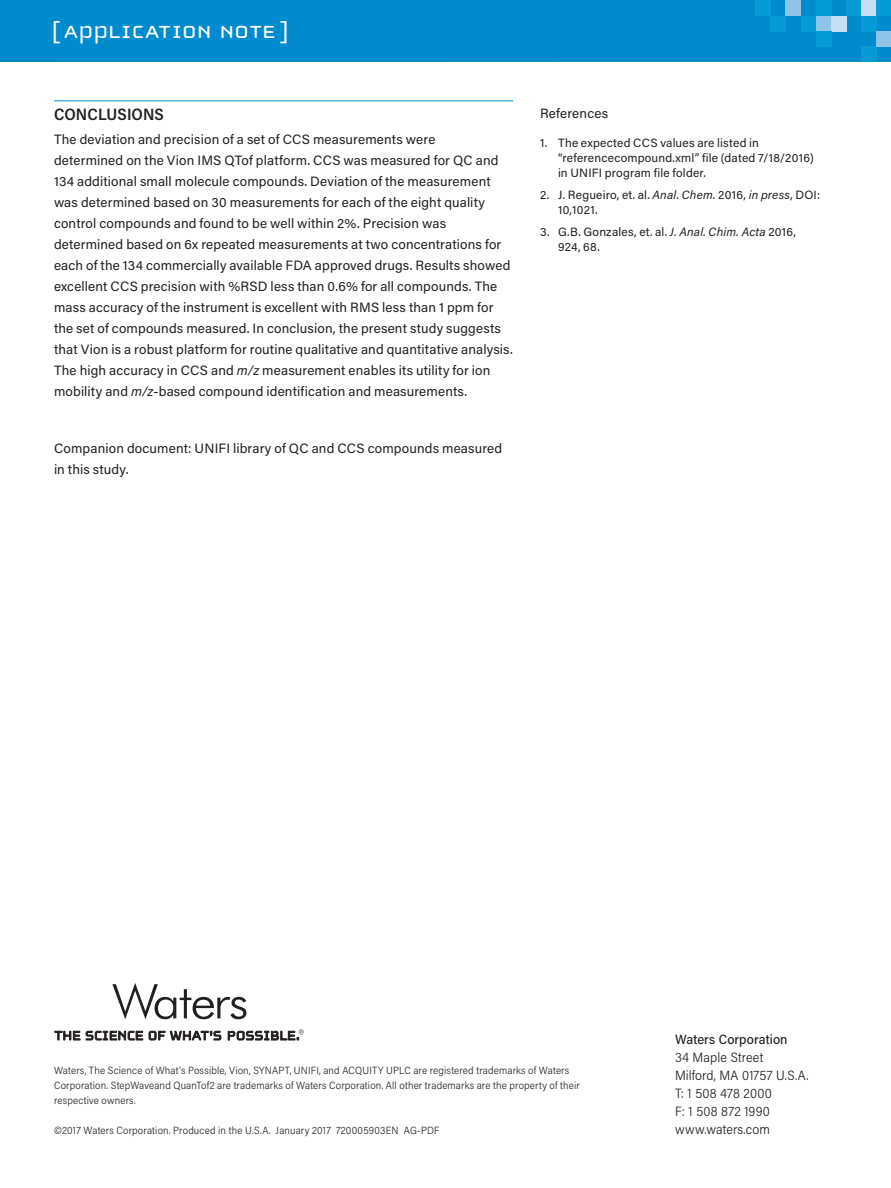
<style>
.page{position:relative;width:891px;height:1188px;background:#fff}
.page>*{position:absolute;margin:0;border:0;box-sizing:border-box;transform-origin:0 0}
.t1{font:25.5px "Cholla Unicase";letter-spacing:.01em;color:#fff;scale:1.1 1}
.t2{font:600 16.5px "Acumin Pro Semi Cond";letter-spacing:.005em;color:#231f20}
.t3{font:13.5px/21px "Acumin Pro";letter-spacing:.01em;color:#231f20}
.t4{font:300 13.5px/18px "Acumin Pro Semi Cond";letter-spacing:.01em;color:#231f20}
.t5{font:500 13.5px "Acumin Pro Semi Cond";letter-spacing:.005em;color:#231f20}
.t6{font:12px/15px "Acumin Pro";letter-spacing:.02em;color:#231f20}
.t7{font:300 10.5px/15px "Acumin Pro Semi Cond";letter-spacing:.015em;color:#231f20}
.s1{font-style:italic}
</style>
<div class="page">
<div style="left:0;top:0;width:891px;height:62px;background:#008bcf"></div>
<div style="left:755px;top:0;width:15px;height:16px;background:#059bd7"></div>
<div style="left:861px;top:47px;width:15px;height:15px;background:#059bd7"></div>
<div style="left:770px;top:16px;width:16px;height:15px;background:#059bd7"></div>
<div style="left:786px;top:0;width:15px;height:16px;background:#90c3e8"></div>
<div style="left:801px;top:16px;width:15px;height:15px;background:#059bd7"></div>
<div style="left:816px;top:16px;width:16px;height:15px;background:#90c3e8"></div>
<div style="left:832px;top:16px;width:15px;height:15px;background:#c5def2"></div>
<div style="left:816px;top:0;width:16px;height:16px;background:#059bd7"></div>
<div style="left:816px;top:31px;width:16px;height:16px;background:#059bd7"></div>
<div style="left:861px;top:0;width:15px;height:16px;background:#c5def2"></div>
<div style="left:847px;top:0;width:14px;height:16px;background:#059bd7"></div>
<div style="left:876px;top:0;width:15px;height:16px;background:#059bd7"></div>
<div style="left:861px;top:16px;width:15px;height:15px;background:#059bd7"></div>
<div style="left:876px;top:31px;width:15px;height:16px;background:#90c3e8"></div>
<svg style="left:55px;top:1031px;width:88px;height:9px"></svg>
<svg style="left:149px;top:1030px;width:72px;height:10px"></svg>
<svg style="left:228px;top:1029px;width:76px;height:11px"></svg>
<svg style="left:112px;top:983px;width:134px;height:36px"></svg>
<hr style="left:54px;top:100px;width:459px;height:1px;background:#008bcf">
<h1 class="t1" style="left:52px;top:19px;width:217px">[ APPLICATION NOTE ]</h1>
<p class="t2" style="left:54px;top:103px;width:111px">CONCLUSIONS</p>
<p class="t3" style="left:54px;top:128px;width:460px">The deviation and precision of a set of CCS measurements were<br>determined on the Vion IMS QTof platform. CCS was measured for QC and 134 additional small molecule compounds. Deviation of the measurement was determined based on 30 measurements for each of the eight quality control compounds and found to be well within 2%. Precision was determined based on 6x repeated measurements at two concentrations for each of the 134 commercially available FDA approved drugs. Results showed excellent CCS precision with %RSD less than 0.6% for all compounds. The mass accuracy of the instrument is excellent with RMS less than 1 ppm for the set of compounds measured. In conclusion, the present study suggests that Vion is a robust platform for routine qualitative and quantitative analysis.<br>The high accuracy in CCS and <span class="s1">m/z</span> measurement enables its utility for ion mobility and <span class="s1">m/z</span>-based compound identification and measurements.</p>
<p class="t3" style="left:54px;top:437px;width:450px">Companion document: UNIFI library of QC and CCS compounds measured in this study.</p>
<p class="t3" style="left:540px;top:102px;width:70px">References</p>
<p class="t6" style="left:558px;top:135px;width:257px;text-indent:-18px">1. The expected CCS values are listed in “referencecompound.xml” file (dated 7/18/2016) in UNIFI program file folder.</p>
<p class="t6" style="left:558px;top:187px;width:264px;text-indent:-18px">2. J. Regueiro, et. al. <span class="s1">Anal. Chem.</span> 2016, <span class="s1">in press</span>, DOI:<br>10,1021.</p>
<p class="t6" style="left:558px;top:223px;width:240px;text-indent:-18px">3. G.B. Gonzales, et. al. <span class="s1">J. Anal. Chim. Acta</span> 2016,<br>924, 68.</p>
<p class="t7" style="left:54px;top:1062px;width:527px">Waters, The Science of What’s Possible, Vion, SYNAPT, UNIFI, and ACQUITY UPLC are registered trademarks of Waters<br>Corporation. StepWaveand QuanTof2 are trademarks of Waters Corporation. All other trademarks are the property of their respective owners.</p>
<p class="t7" style="left:54px;top:1122px;width:387px">©2017 Waters Corporation. Produced in the U.S.A. January 2017 720005903EN AG-PDF</p>
<p class="t5" style="left:675px;top:1030px;width:114px">Waters Corporation</p>
<p class="t4" style="left:675px;top:1048px;width:135px">34 Maple Street<br>Milford, MA 01757 U.S.A.<br>T: 1 508 478 2000<br>F: 1 508 872 1990 www.waters.com</p>
</div>
